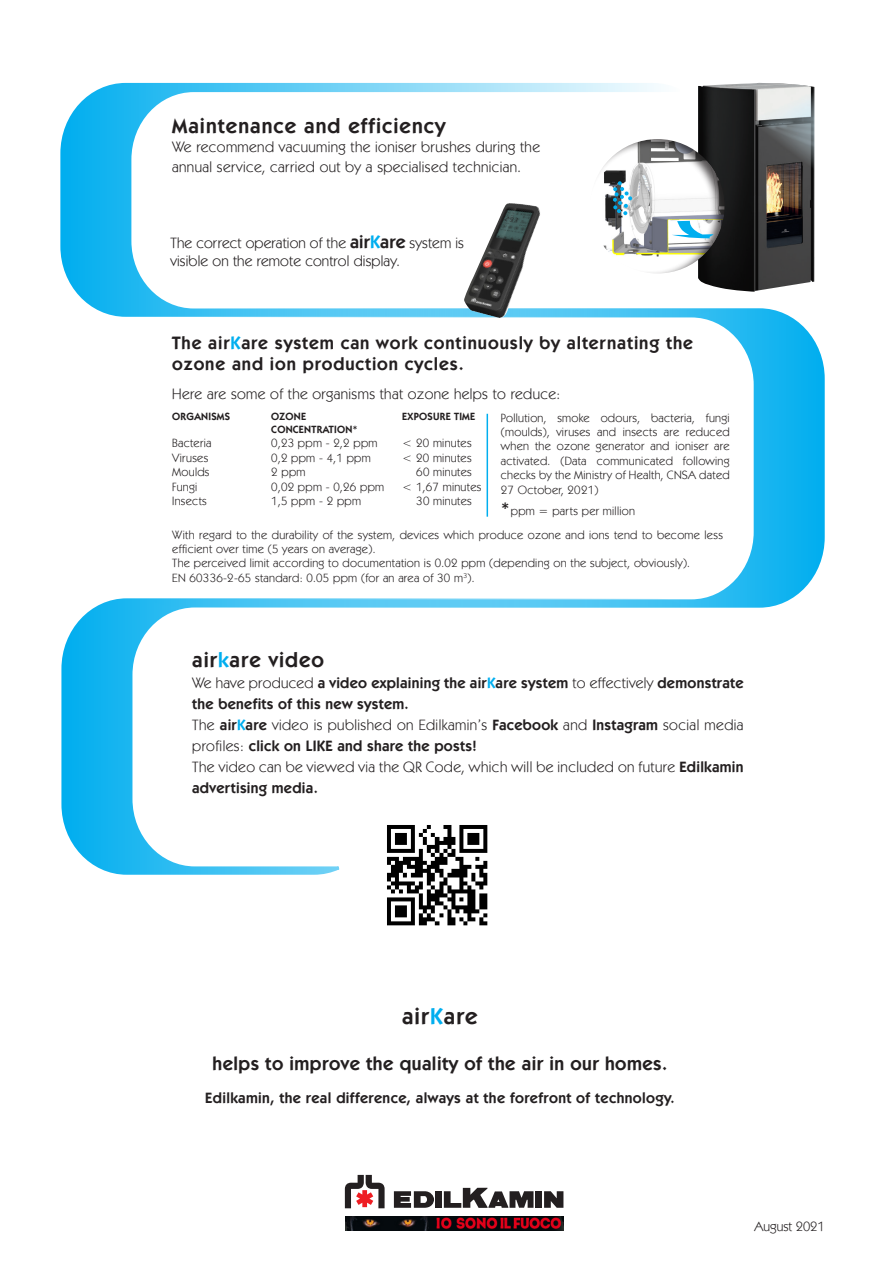
<style>
.page{position:relative;width:893px;height:1263px;background:#fff}
.page>*{position:absolute;margin:0;border:0;box-sizing:border-box;transform-origin:0 0}
.t1{font:600 22.8px "Kabel IT Cby BT";letter-spacing:.05em;color:#231f20}
.t2{font:600 21px "Kabel IT Cby BT";letter-spacing:.05em;color:#231f20}
.t3{font:600 18.9px "Kabel IT Cby BT";letter-spacing:.025em;color:#231f20}
.t4{font:600 18px/21.6px "Kabel IT Cby BT";letter-spacing:.05em;color:#231f20}
.t5{font:15px/21px "Kabel IT Cby BT";letter-spacing:.025em;color:#231f20}
.t6{font:600 15px/21px "Kabel IT Cby BT";letter-spacing:.02em;color:#231f20}
.t7{font:13.5px "Kabel IT Cby BT";color:#231f20}
.t8{font:12px/14.4px "Kabel IT Cby BT";letter-spacing:.025em;color:#231f20;text-align:justify}
.t9{font:600 10.5px "Kabel IT Cby BT";letter-spacing:.025em;color:#231f20}
.s1{font-weight:600;font-size:18px}
.s2{font-weight:600;font-size:18px;color:#00aeef}
.s3{color:#00aeef}
.s4{font-weight:400}
.s5{font-weight:600}
.s6{font-weight:600;color:#00aeef}
</style>
<div class="page">
<svg style="left:486px;top:308px;width:339px;height:300px"></svg>
<img style="left:387px;top:876px;width:101px;height:50px">
<svg style="left:60px;top:82px;width:652px;height:236px"></svg>
<svg style="left:61px;top:597px;width:622px;height:279px"></svg>
<hr style="left:487px;top:414px;width:1px;height:103px;background:#00aeef">
<img style="left:698px;top:83px;width:116px;height:209px">
<div style="left:589px;top:137px;width:136px;height:137px;background:#231f20;opacity:.75"></div>
<svg style="left:613px;top:181px;width:19px;height:34px"></svg>
<svg style="left:672px;top:221px;width:42px;height:17px"></svg>
<img style="left:464px;top:203px;width:77px;height:115px">
<svg style="left:345px;top:1175px;width:40px;height:33px"></svg>
<div style="left:535px;top:1191px;width:7px;height:17px;background:#231f20"></div>
<div style="left:435px;top:1191px;width:7px;height:17px;background:#231f20"></div>
<svg style="left:394px;top:1191px;width:40px;height:17px"></svg>
<svg style="left:444px;top:1188px;width:89px;height:20px"></svg>
<svg style="left:544px;top:1191px;width:19px;height:17px"></svg>
<img style="left:345px;top:1216px;width:218px;height:14px">
<p class="t2" style="left:172px;top:112px;width:275px">Maintenance and efficiency</p>
<p class="t5" style="left:172px;top:136px;width:369px">We recommend vacuuming the ioniser brushes during the</p>
<p class="t5" style="left:172px;top:156px;width:350px">annual service, carried out by a specialised technician.</p>
<p class="t5" style="left:170px;top:234px;width:295px;line-height:18px">The correct operation of the <span class="s1">air</span><span class="s2">K</span><span class="s1">are</span> system is visible on the remote control display.</p>
<p class="t4" style="left:172px;top:331px;width:522px">The air<span class="s3">K</span>are system can work continuously by alternating the ozone and ion production cycles.</p>
<p class="t5" style="left:172px;top:383px;width:389px">Here are some of the organisms that ozone helps to reduce:</p>
<p class="t9" style="left:172px;top:410px;width:59px">ORGANISMS</p>
<p class="t8" style="left:172px;top:436px;width:41px">Bacteria</p>
<p class="t8" style="left:172px;top:450px;width:38px">Viruses</p>
<p class="t8" style="left:172px;top:465px;width:39px">Moulds</p>
<p class="t8" style="left:172px;top:479px;width:27px">Fungi</p>
<p class="t8" style="left:172px;top:493px;width:36px">Insects</p>
<p class="t9" style="left:271px;top:410px;width:36px">OZONE</p>
<p class="t9" style="left:271px;top:423px;width:88px">CONCENTRATION*</p>
<p class="t8" style="left:271px;top:436px;width:108px">0,23 ppm - 2,2 ppm</p>
<p class="t8" style="left:271px;top:450px;width:101px">0,2 ppm - 4,1 ppm</p>
<p class="t8" style="left:271px;top:465px;width:36px">2 ppm</p>
<p class="t8" style="left:271px;top:479px;width:114px">0,02 ppm - 0,26 ppm</p>
<p class="t8" style="left:271px;top:493px;width:91px">1,5 ppm - 2 ppm</p>
<p class="t9" style="left:402px;top:410px;width:74px">EXPOSURE TIME</p>
<p class="t8" style="left:402px;top:436px;width:71px">&lt; 20 minutes</p>
<p class="t8" style="left:402px;top:450px;width:71px">&lt; 20 minutes</p>
<p class="t8" style="left:416px;top:465px;width:57px">60 minutes</p>
<p class="t8" style="left:402px;top:479px;width:81px">&lt; 1,67 minutes</p>
<p class="t8" style="left:416px;top:493px;width:57px">30 minutes</p>
<p class="t8" style="left:501px;top:410px;width:230px">Pollution, smoke odours, bacteria, fungi (moulds), viruses and insects are reduced when the ozone generator and ioniser are activated. (Data communicated following checks by the Ministry of Health, CNSA dated 27 October, 2021)</p>
<p class="t8" style="left:501px;top:504px;width:136px"><span class="s1">*</span>ppm = parts per million</p>
<p class="t8" style="left:172px;top:527px;width:552px">With regard to the durability of the system, devices which produce ozone and ions tend to become less efficient over time (5 years on average).</p>
<p class="t8" style="left:172px;top:556px;width:519px">The perceived limit according to documentation is 0.02 ppm (depending on the subject, obviously).</p>
<p class="t8" style="left:172px;top:570px;width:304px">EN 60336-2-65 standard: 0.05 ppm (for an area of 30 m<sup>3</sup>).</p>
<p class="t2" style="left:192px;top:646px;width:133px">air<span class="s3">k</span>are video</p>
<p class="t6" style="left:192px;top:672px;width:553px"><span class="s4">We have produced</span> a video explaining the air<span class="s3">K</span>are system <span class="s4">to effectively</span> demonstrate the benefits of this new system.</p>
<p class="t5" style="left:192px;top:714px;width:553px">The <span class="s5">air</span><span class="s6">K</span><span class="s5">are</span> video is published on Edilkamin’s <span class="s5">Facebook</span> and <span class="s5">Instagram</span> social media profiles: <span class="s5">click on LIKE and share the posts!</span></p>
<p class="t5" style="left:192px;top:756px;width:553px">The video can be viewed via the QR Code, which will be included on future <span class="s5">Edilkamin advertising media.</span></p>
<p class="t1" style="left:402px;top:1002px;width:77px">air<span class="s3">K</span>are</p>
<p class="t3" style="left:212px;top:1051px;width:456px">helps to improve the quality of the air in our homes.</p>
<p class="t6" style="left:205px;top:1087px;width:471px">Edilkamin, the real difference, always at the forefront of technology.</p>
<p class="t7" style="left:754px;top:1218px;width:72px">August 2021</p>
</div>
